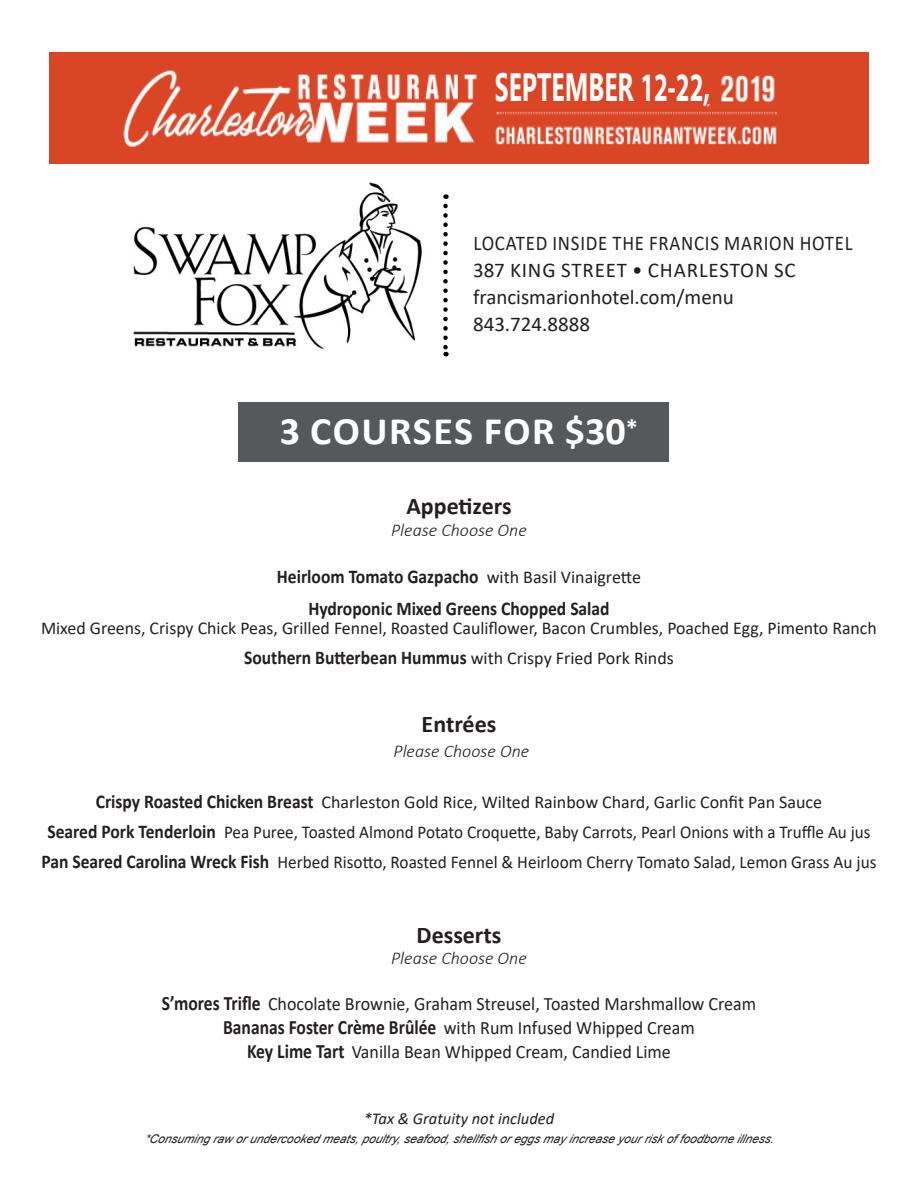
<style>
.page{position:relative;width:918px;height:1188px;background:#fff}
.page>*{position:absolute;margin:0;border:0;box-sizing:border-box;transform-origin:0 0}
.t1{font:700 39.3px "Gadugi";color:#fff;scale:.63 1}
.t2{font:700 39px "Calibri";letter-spacing:.03em;color:#fff}
.t3{font:700 24px "Calibri";color:#231f20}
.t4{font:21px "Calibri";color:#231f20}
.t5{font:21px "Calibri";letter-spacing:.04em;color:#231f20;scale:.9 1}
.t6{font:21px "Calibri";letter-spacing:.04em;color:#231f20}
.t7{font:700 19.5px "Calibri";color:#231f20;scale:.9 1}
.t8{font:18.9px "Calibri";color:#231f20;scale:.95 1}
.t9{font:18px "Calibri";color:#231f20}
.t10{font:18px "Calibri";color:#231f20;scale:.95 1}
.t11{font:18px "Calibri";color:#231f20;scale:.96 1}
.t12{font:italic 300 18px "Calibri";color:#231f20}
.t13{font:italic 16.5px "Calibri";color:#231f20}
.t14{font:italic 12px "Arial";color:#231f20}
.s1{font-family:"Myriad Pro";font-size:40.5px}
.s2{font-weight:400;font-size:18px}
.s3{font-weight:700;font-size:19.5px}
.s4{font-weight:700;font-size:20.4px}
</style>
<div class="page">
<img style="left:133px;top:182px;width:289px;height:168px">
<svg style="left:443px;top:206px;width:5px;height:150px"></svg>
<div style="left:239px;top:402px;width:430px;height:60px;background:#57585a"></div>
<img style="left:49px;top:53px;width:820px;height:110px">
<div style="left:489px;top:68px;width:227px;height:36px;background:#da4525"></div>
<p class="t1" style="left:495px;top:64px;width:343px">SEPTEMBER <span class="s1">12-22,</span></p>
<p class="t5" style="left:473px;top:228px;width:423px">LOCATED INSIDE THE FRANCIS MARION HOTEL</p>
<p class="t6" style="left:473px;top:255px;width:324px">387 KING STREET • CHARLESTON SC</p>
<p class="t4" style="left:473px;top:282px;width:262px">francismarionhotel.com/menu</p>
<p class="t4" style="left:473px;top:309px;width:119px">843.724.8888</p>
<p class="t2" style="left:280px;top:403px;width:360px">3 COURSES FOR $30<sup>*</sup></p>
<p class="t3" style="left:406px;top:489px;width:107px">Appetizers</p>
<p class="t12" style="left:391px;top:519px;width:137px">Please Choose One</p>
<p class="t7" style="left:277px;top:563px;width:406px">Heirloom Tomato Gazpacho <span class="s2">with Basil Vinaigrette</span></p>
<p class="t7" style="left:308px;top:594px;width:336px">Hydroponic Mixed Greens Chopped Salad</p>
<p class="t9" style="left:41px;top:616px;width:837px">Mixed Greens, Crispy Chick Peas, Grilled Fennel, Roasted Cauliflower, Bacon Crumbles, Poached Egg, Pimento Ranch</p>
<p class="t7" style="left:244px;top:644px;width:479px">Southern Butterbean Hummus <span class="s2">with Crispy Fried Pork Rinds</span></p>
<p class="t3" style="left:422px;top:707px;width:76px">Entrées</p>
<p class="t12" style="left:394px;top:740px;width:137px">Please Choose One</p>
<p class="t9" style="left:96px;top:790px;width:728px"><span class="s3">Crispy Roasted Chicken Breast</span> Charleston Gold Rice, Wilted Rainbow Chard, Garlic Confit Pan Sauce</p>
<p class="t10" style="left:47px;top:820px;width:868px"><span class="s3">Seared Pork Tenderloin</span> Pea Puree, Toasted Almond Potato Croquette, Baby Carrots, Pearl Onions with a Truffle Au jus</p>
<p class="t11" style="left:41px;top:850px;width:871px"><span class="s3">Pan Seared Carolina Wreck Fish</span> Herbed Risotto, Roasted Fennel &amp; Heirloom Cherry Tomato Salad, Lemon Grass Au jus</p>
<p class="t3" style="left:417px;top:918px;width:86px">Desserts</p>
<p class="t12" style="left:391px;top:947px;width:137px">Please Choose One</p>
<p class="t8" style="left:162px;top:991px;width:627px"><span class="s4">S’mores Trifle</span> Chocolate Brownie, Graham Streusel, Toasted Marshmallow Cream</p>
<p class="t8" style="left:223px;top:1015px;width:498px"><span class="s4">Bananas Foster Crème Brûlée</span> with Rum Infused Whipped Cream</p>
<p class="t8" style="left:247px;top:1039px;width:448px"><span class="s4">Key Lime Tart</span> Vanilla Bean Whipped Cream, Candied Lime</p>
<p class="t13" style="left:364px;top:1107px;width:192px">*Tax &amp; Gratuity not included</p>
<p class="t14" style="left:144px;top:1131px;width:635px">*Consumingraw orundercookedmeats,poultry,seafood,shellfishoreggsmayincreaseyourriskof foodborneillness.</p>
</div>
